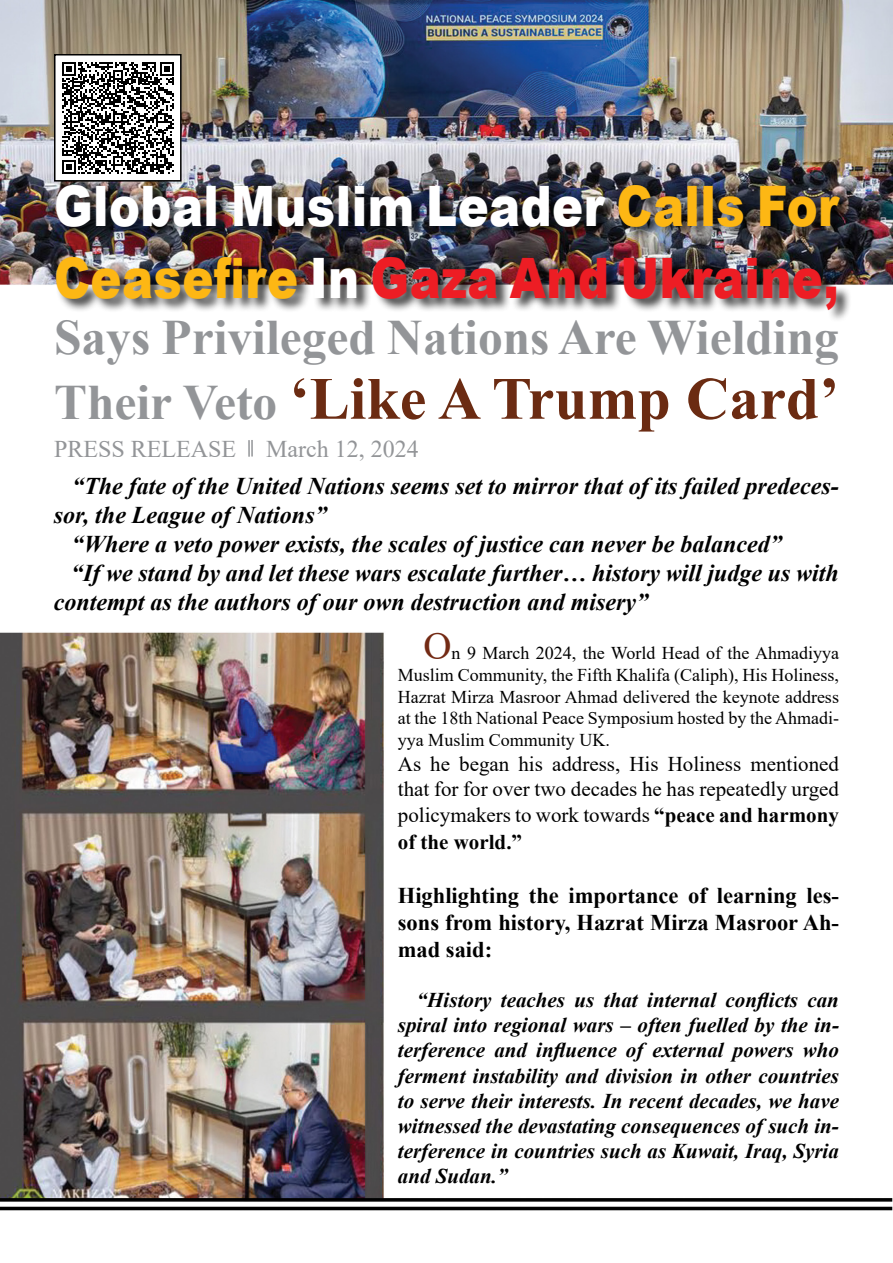
<style>
.page{position:relative;width:893px;height:1263px;background:#fff}
.page>*{position:absolute;margin:0;border:0;box-sizing:border-box;transform-origin:0 0}
.t1{font:700 60px "Times New Roman";color:#6b2b12}
.t2{font:900 55.8px/72px "Arial";letter-spacing:.01em;color:#fff;scale:.83 1}
.t3{font:700 49.5px "Times New Roman";color:#939598}
.t4{font:italic 700 24px "Times New Roman";color:#000}
.t5{font:24px "Times New Roman";color:#939598}
.t6{font:700 22.5px/27px "Times New Roman";color:#000;text-align:justify}
.t7{font:italic 700 21px/25.2px "Times New Roman";color:#000;text-align:justify}
.t8{font:21px/25.8px "Times New Roman";color:#000;text-align:justify}
.t9{font:18px/21.6px "Times New Roman";color:#000;text-align:justify}
.s1{color:#fdb714}
.s2{color:#ed1d24}
.s3{font-size:49.5px;color:#939598}
.s4{font-size:39px;color:#732a14}
.s5{font-weight:700}
</style>
<div class="page">
<img style="left:0;top:0;width:893px;height:1211px">
<div style="left:55px;top:183px;width:800px;height:139px;background:#000;opacity:.75"></div>
<svg style="left:248px;top:440px;width:5px;height:17px"></svg>
<div style="left:55px;top:55px;width:126px;height:126px;background:#fff"></div>
<div style="left:54px;top:54px;width:128px;height:128px;border:2px solid #000"></div>
<svg style="left:62px;top:62px;width:112px;height:112px"></svg>
<h2 class="t2" style="left:54px;top:168px;width:947px">Global Muslim Leader <span class="s1">Calls For<br>Ceasefire</span> In <span class="s2">Gaza And Ukraine,</span></h2>
<h3 class="t3" style="left:54px;top:302px;width:786px">Says Privileged Nations Are Wielding</h3>
<h1 class="t1" style="left:54px;top:355px;width:787px"><span class="s3">Their Veto</span> ‘Like A Trump Card’</h1>
<p class="t5" style="left:54px;top:432px;width:184px">PRESS RELEASE</p>
<p class="t5" style="left:266px;top:432px;width:154px">March 12, 2024</p>
<p class="t4" style="left:72px;top:470px;width:768px">“The fate of the United Nations seems set to mirror that of its failed predeces-</p>
<p class="t4" style="left:54px;top:498px;width:274px">sor, the League of Nations”</p>
<p class="t4" style="left:72px;top:527px;width:711px">“Where a veto power exists, the scales of justice can never be balanced”</p>
<p class="t4" style="left:71px;top:556px;width:769px">“If we stand by and let these wars escalate further… history will judge us with</p>
<p class="t4" style="left:54px;top:585px;width:596px">contempt as the authors of our own destruction and misery”</p>
<p class="t9" style="left:398px;top:642px;width:443px;text-indent:26px"><span class="s4">O</span>n 9 March 2024, the World Head of the Ahmadiyya Muslim Community, the Fifth Khalifa (Caliph), His Holiness, Hazrat Mirza Masroor Ahmad delivered the keynote address at the 18th National Peace Symposium hosted by the Ahmadi&shy;yya Muslim Community UK.</p>
<p class="t8" style="left:398px;top:750px;width:443px">As he began his address, His Holiness mentioned that for for over two decades he has repeatedly urged policymakers to work towards <span class="s5">“peace and harmony of the world.”</span></p>
<p class="t6" style="left:398px;top:881px;width:443px">Highlighting the importance of learning les&shy;sons from history, Hazrat Mirza Masroor Ah&shy;mad said:</p>
<p class="t7" style="left:398px;top:987px;width:443px;text-indent:19px">“History teaches us that internal conflicts can spiral into regional wars – often fuelled by the in&shy;terference and influence of external powers who ferment instability and division in other countries to serve their interests. In recent decades, we have witnessed the devastating consequences of such in&shy;terference in countries such as Kuwait, Iraq, Syria and Sudan.”</p>
</div>
